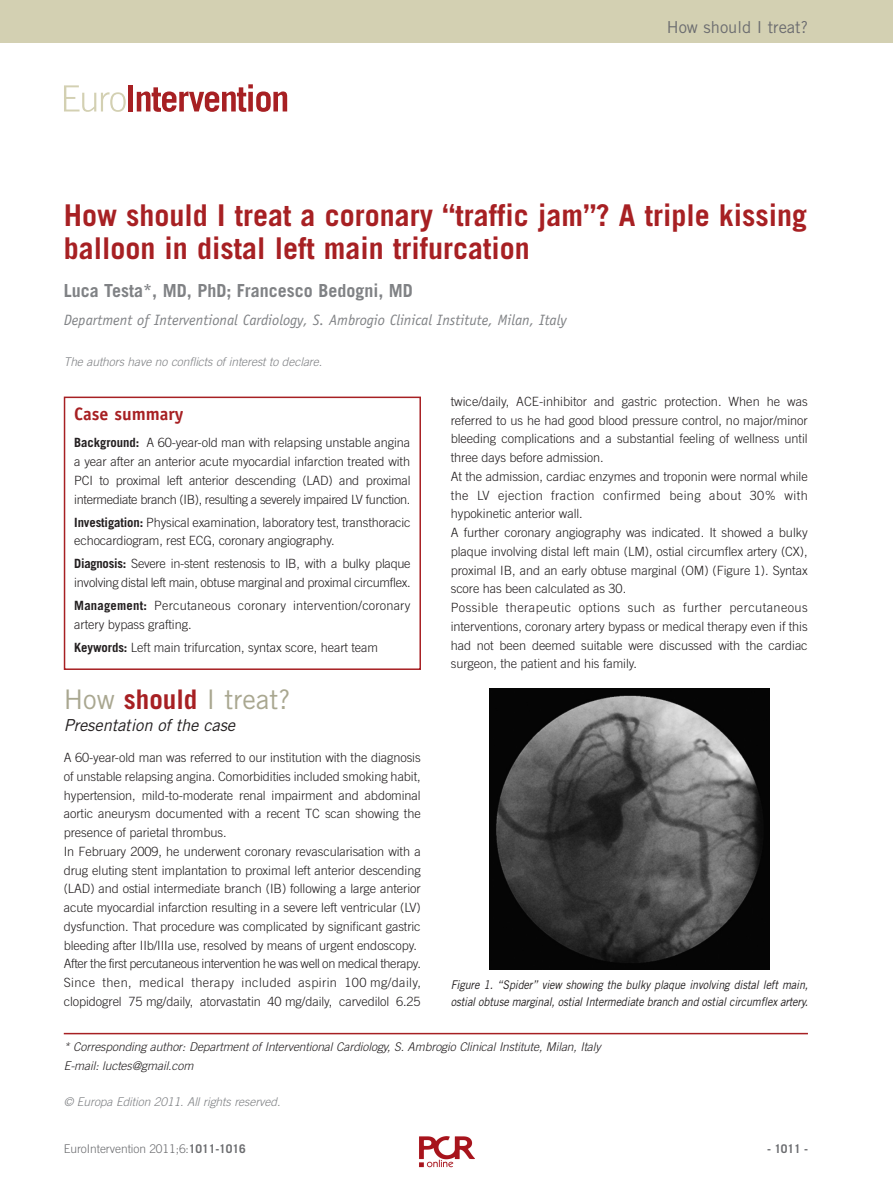
<style>
.page{position:relative;width:893px;height:1191px;background:#fff}
.page>*{position:absolute;margin:0;border:0;box-sizing:border-box;transform-origin:0 0}
.t1{font:700 30px/33px "Trade Gothic LT Std";color:#a72023}
.t2{font:27px "Trade Gothic LT Std";color:#a9a790}
.t3{font:700 18px "Trade Gothic LT Std";color:#808285}
.t4{font:700 18px "Officina Sans Std";color:#a72023}
.t5{font:italic 16.5px "Trade Gothic LT Std";letter-spacing:-.005em;color:#231f20}
.t6{font:16.5px "Trade Gothic LT Std";color:#6c6d70}
.t7{font:italic 15px "Officina Sans Std";color:#808285}
.t8{font:300 12.75px/18.8px "Trade Gothic LT Std";letter-spacing:-.005em;color:#231f20}
.t9{font:300 12.75px/18.8px "Trade Gothic LT Std";letter-spacing:.015em;color:#231f20}
.t10{font:italic 12px/16.5px "Trade Gothic LT Std";letter-spacing:-.01em;color:#231f20;scale:.9 1}
.t11{font:italic 300 12px/18.8px "Trade Gothic LT Std";letter-spacing:-.005em;color:#231f20}
.t12{font:italic 300 12px "Trade Gothic LT Std";letter-spacing:-.005em;color:#808285}
.t13{font:300 12px "Trade Gothic LT Std";letter-spacing:-.005em;color:#6c6d70}
.t14{font:700 12px "Trade Gothic LT Std";color:#6c6d70}
.s1{font-weight:700}
.s2{font-weight:700;color:#a72023}
</style>
<div class="page">
<img style="left:419px;top:1136px;width:56px;height:32px">
<div style="left:0;top:0;width:893px;height:43px;background:#d3d0b2"></div>
<hr style="left:64px;top:1032px;width:744px;height:2px;background:#a72023">
<svg style="left:64px;top:85px;width:62px;height:27px"></svg>
<div style="left:128px;top:85px;width:5px;height:26px;background:#a72023"></div>
<svg style="left:137px;top:84px;width:150px;height:28px"></svg>
<div style="left:64px;top:396px;width:357px;height:274px;border:2px solid #a72023"></div>
<img style="left:489px;top:688px;width:280px;height:281px">
<p class="t6" style="left:667px;top:18px;width:143px">How should I treat?</p>
<h1 class="t1" style="left:64px;top:201px;width:745px">How should I treat a coronary “traffic jam”? A triple kissing balloon in distal left main trifurcation</h1>
<h3 class="t3" style="left:64px;top:283px;width:351px">Luca Testa*, MD, PhD; Francesco Bedogni, MD</h3>
<p class="t7" style="left:64px;top:314px;width:505px">Department of Interventional Cardiology, S. Ambrogio Clinical Institute, Milan, Italy</p>
<p class="t12" style="left:64px;top:357px;width:260px">The authors have no conflicts of interest to declare.</p>
<h3 class="t4" style="left:74px;top:407px;width:111px">Case summary</h3>
<p class="t8" style="left:74px;top:434px;width:338px;text-align:justify"><span class="s1">Background:</span> A 60-year-old man with relapsing unstable angina a year after an anterior acute myocardial infarction treated with PCI to proximal left anterior descending (LAD) and proximal intermediate branch (IB), resulting a severely impaired LV function.</p>
<p class="t8" style="left:74px;top:513px;width:338px"><span class="s1">Investigation:</span> Physical examination, laboratory test, transthoracic echocardiogram, rest ECG, coronary angiography.</p>
<p class="t8" style="left:74px;top:555px;width:338px"><span class="s1">Diagnosis:</span> Severe in-stent restenosis to IB, with a bulky plaque involving distal left main, obtuse marginal and proximal circumflex.</p>
<p class="t9" style="left:74px;top:597px;width:338px"><span class="s1">Management:</span> Percutaneous coronary intervention/coronary artery bypass grafting.</p>
<p class="t8" style="left:74px;top:639px;width:305px"><span class="s1">Keywords:</span> Left main trifurcation, syntax score, heart team</p>
<h2 class="t2" style="left:64px;top:683px;width:228px">How <span class="s2">should</span> I treat?</h2>
<p class="t5" style="left:64px;top:718px;width:173px">Presentation of the case</p>
<p class="t8" style="left:64px;top:749px;width:359px">A 60-year-old man was referred to our institution with the diagnosis of unstable relapsing angina. Comorbidities included smoking habit, hypertension, mild-to-moderate renal impairment and abdominal aortic aneurysm documented with a recent TC scan showing the presence of parietal thrombus.<br>In February 2009, he underwent coronary revascularisation with a drug eluting stent implantation to proximal left anterior descending (LAD) and ostial intermediate branch (IB) following a large anterior acute myocardial infarction resulting in a severe left ventricular (LV) dysfunction. That procedure was complicated by significant gastric bleeding after IIb/IIIa use, resolved by means of urgent endoscopy.<br>After the first percutaneous intervention he was well on medical therapy.<br>Since then, medical therapy included aspirin 100 mg/daily, clopidogrel 75 mg/daily, atorvastatin 40 mg/daily, carvedilol 6.25</p>
<p class="t8" style="left:451px;top:393px;width:359px">twice/daily, ACE-inhibitor and gastric protection. When he was referred to us he had good blood pressure control, no major/minor bleeding complications and a substantial feeling of wellness until three days before admission.<br>At the admission, cardiac enzymes and troponin were normal while the LV ejection fraction confirmed being about 30% with hypokinetic anterior wall.<br>A further coronary angiography was indicated. It showed a bulky plaque involving distal left main (LM), ostial circumflex artery (CX), proximal IB, and an early obtuse marginal (OM) (Figure 1). Syntax score has been calculated as 30.<br>Possible therapeutic options such as further percutaneous interventions, coronary artery bypass or medical therapy even if this had not been deemed suitable were discussed with the cardiac surgeon, the patient and his family.</p>
<p class="t10" style="left:451px;top:977px;width:399px">Figure 1. “Spider” view showing the bulky plaque involving distal left main, ostial obtuse marginal, ostial Intermediate branch and ostial circumflex artery.</p>
<p class="t11" style="left:64px;top:1038px;width:538px">* Corresponding author: Department of Interventional Cardiology, S. Ambrogio Clinical Institute, Milan, Italy<br>E-mail: luctes@gmail.com</p>
<p class="t12" style="left:64px;top:1097px;width:218px">© Europa Edition 2011. All rights reserved.</p>
<p class="t13" style="left:64px;top:1143px;width:183px">EuroIntervention 2011;6:<span class="s1">1011-1016</span></p>
<p class="t14" style="left:767px;top:1143px;width:42px">- 1011 -</p>
</div>
